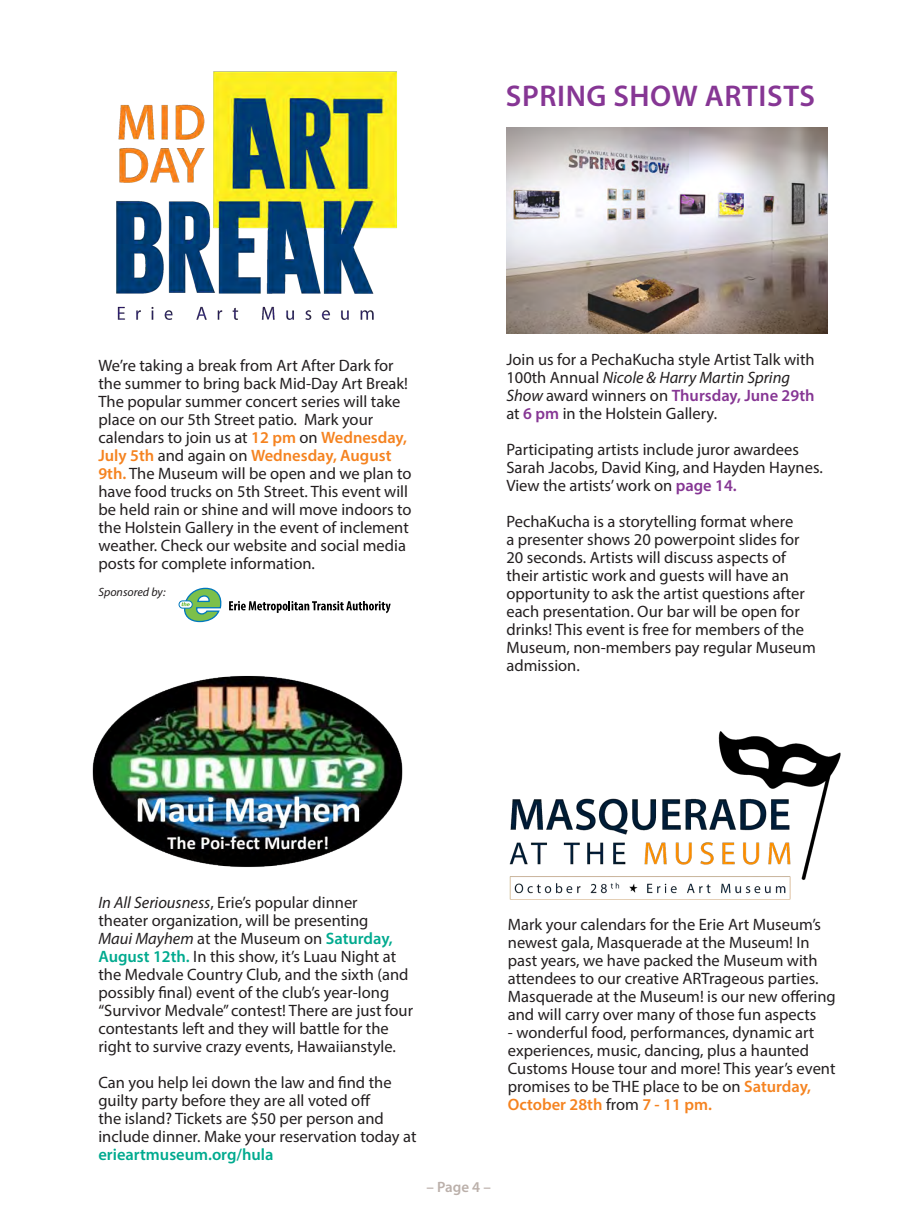
<style>
.page{position:relative;width:918px;height:1229px;background:#fff}
.page>*{position:absolute;margin:0;border:0;box-sizing:border-box;transform-origin:0 0}
.t1{font:600 30px "Myriad Pro";letter-spacing:.02em;color:#863694}
.t2{font:16.5px/18px "Myriad Pro";color:#231f20}
.t3{font:600 15px "Myriad Pro";color:#bbb0aa}
.t4{font:italic 12px "Myriad Pro";color:#231f20}
.s1{font-weight:600;color:#f58320}
.s2{font-style:italic}
.s3{font-weight:600;color:#863694}
.s4{font-weight:600;color:#00aa8f}
</style>
<div class="page">
<img style="left:92px;top:676px;width:311px;height:191px">
<img style="left:506px;top:128px;width:321px;height:206px">
<img style="left:509px;top:731px;width:332px;height:169px">
<img style="left:116px;top:71px;width:281px;height:249px">
<div style="left:179px;top:600px;width:14px;height:8px;border:1px solid #0078bd;border-radius:4px"></div>
<svg style="left:181px;top:587px;width:41px;height:36px"></svg>
<svg style="left:229px;top:601px;width:162px;height:12px"></svg>
<p class="t1" style="left:506px;top:77px;width:311px">SPRING SHOW ARTISTS</p>
<p class="t2" style="left:98px;top:356px;width:315px">We’re taking a break from Art After Dark for the summer to bring back Mid-Day Art Break!<br>The popular summer concert series will take place on our 5th Street patio. Mark your calendars to join us at <span class="s1">12 pm</span> on <span class="s1">Wednesday, July 5th</span> and again on <span class="s1">Wednesday, August 9th.</span> The Museum will be open and we plan to have food trucks on 5th Street. This event will be held rain or shine and will move indoors to the Holstein Gallery in the event of inclement weather. Check our website and social media posts for complete information.</p>
<p class="t4" style="left:98px;top:585px;width:69px">Sponsored by:</p>
<p class="t2" style="left:506px;top:350px;width:310px">Join us for a PechaKucha style Artist Talk with 100th Annual <span class="s2">Nicole &amp; Harry Martin Spring Show</span> award winners on <span class="s3">Thursday, June 29th </span>at <span class="s3">6 pm</span> in the Holstein Gallery.</p>
<p class="t2" style="left:506px;top:440px;width:294px">Participating artists include juror awardees</p>
<p class="t2" style="left:506px;top:458px;width:318px">Sarah Jacobs, David King, and Hayden Haynes.<br>View the artists’ work on <span class="s3">page 14.</span></p>
<p class="t2" style="left:506px;top:512px;width:311px">PechaKucha is a storytelling format where<br>a presenter shows 20 powerpoint slides for 20 seconds. Artists will discuss aspects of their artistic work and guests will have an opportunity to ask the artist questions after each presentation. Our bar will be open for drinks! This event is free for members of the Museum, non-members pay regular Museum admission.</p>
<p class="t2" style="left:98px;top:893px;width:316px"><span class="s2">In All Seriousness</span>, Erie’s popular dinner<br>theater organization, will be presenting<br><span class="s2">Maui Mayhem</span> at the Museum on <span class="s4">Saturday, August 12th.</span> In this show, it’s Luau Night at the Medvale Country Club, and the sixth (and possibly final) event of the club’s year-long “Survivor Medvale” contest! There are just four contestants left and they will battle for the right to survive crazy events, Hawaiianstyle.</p>
<p class="t2" style="left:98px;top:1073px;width:320px">Can you help lei down the law and find the guilty party before they are all voted off<br>the island? Tickets are $50 per person and include dinner. Make your reservation today at <span class="s4">erieartmuseum.org/hula</span></p>
<p class="t3" style="left:427px;top:1177px;width:66px">– Page 4 –</p>
<p class="t2" style="left:508px;top:915px;width:329px">Mark your calendars for the Erie Art Museum’s newest gala, Masquerade at the Museum! In past years, we have packed the Museum with attendees to our creative ARTrageous parties.<br>Masquerade at the Museum! is our new offering and will carry over many of those fun aspects</p>
<p class="t2" style="left:508px;top:1023px;width:329px">- wonderful food, performances, dynamic art experiences, music, dancing, plus a haunted Customs House tour and more! This year’s event promises to be THE place to be on <span class="s1">Saturday, October 28th</span> from <span class="s1">7 - 11 pm.</span></p>
</div>
